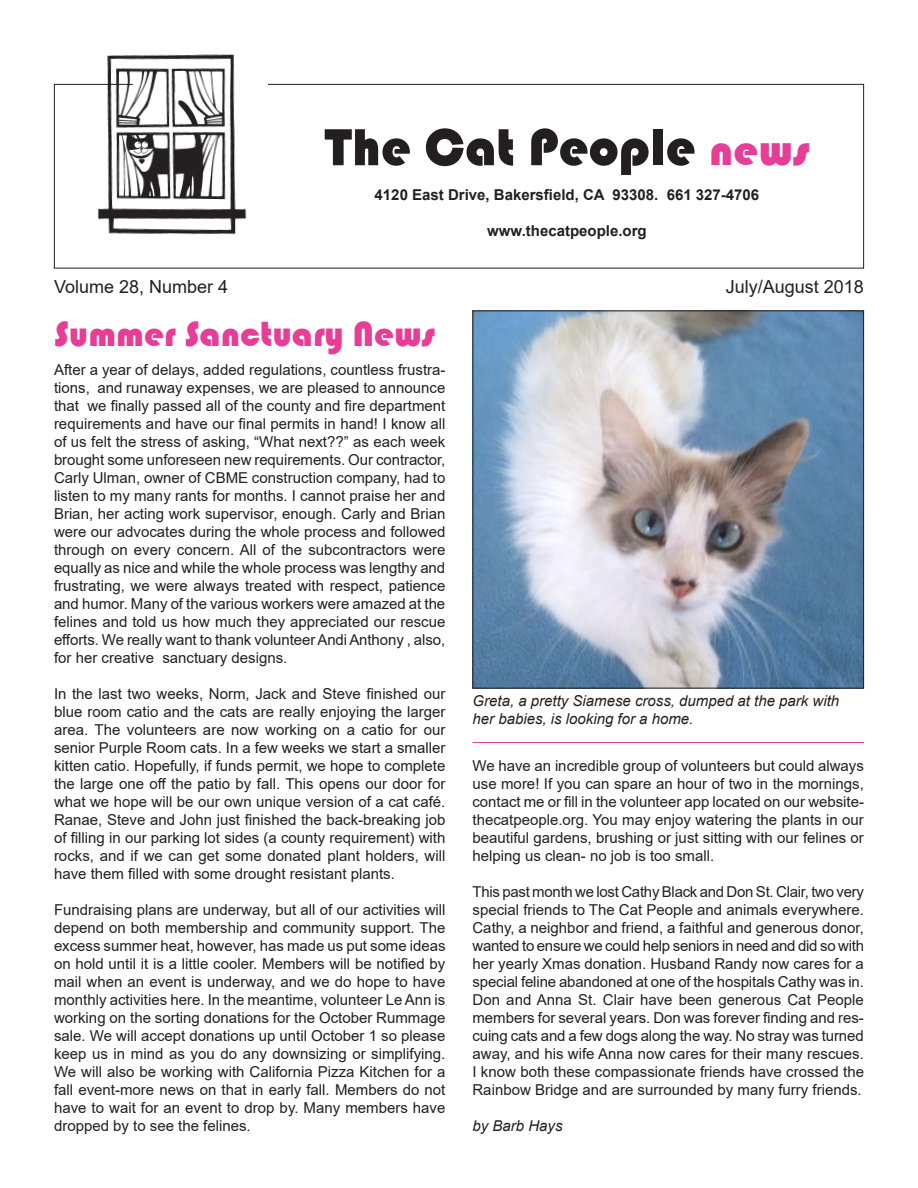
<style>
.page{position:relative;width:918px;height:1188px;background:#fff}
.page>*{position:absolute;margin:0;border:0;box-sizing:border-box;transform-origin:0 0}
.t1{font:54px "Bauhaus 93";color:#231f20}
.t2{font:36px "Bauhaus 93";color:#e63e97}
.t3{font:18px "Arial";color:#231f20}
.t4{font:15px/18px "Arial";color:#231f20;text-align:justify}
.t5{font:italic 15px/18px "Arial";color:#231f20}
.t6{font:700 15px "Arial";color:#231f20}
.s1{font-size:45px;color:#e63e97}
</style>
<div class="page">
<div style="left:54px;top:84px;width:810px;height:184px;background:#fff;border:1px solid #231f20"></div>
<img style="left:474px;top:312px;width:388px;height:374px">
<div style="left:472px;top:310px;width:392px;height:378px;border:1px solid #231f20"></div>
<div style="left:134px;top:76px;width:134px;height:23px;background:#fff"></div>
<img style="left:97px;top:54px;width:150px;height:181px">
<hr style="left:472px;top:742px;width:392px;height:1px;background:#e63e97">
<h1 class="t1" style="left:324px;top:117px;width:487px">The Cat People <span class="s1">news</span></h1>
<p class="t6" style="left:375px;top:184px;width:386px">4120 East Drive, Bakersfield, CA 93308. 661 327-4706</p>
<p class="t6" style="left:487px;top:220px;width:161px">www.thecatpeople.org</p>
<p class="t3" style="left:54px;top:275px;width:176px">Volume 28, Number 4</p>
<p class="t3" style="left:726px;top:275px;width:140px">July/August 2018</p>
<h2 class="t2" style="left:54px;top:314px;width:383px">Summer Sanctuary News</h2>
<p class="t4" style="left:54px;top:361px;width:393px">After a year of delays, added regulations, countless frustra&shy;tions, and runaway expenses, we are pleased to announce that we finally passed all of the county and fire department requirements and have our final permits in hand! I know all of us felt the stress of asking, “What next??” as each week brought some unforeseen new requirements. Our contractor, Carly Ulman, owner of CBME construction company, had to listen to my many rants for months. I cannot praise her and Brian, her acting work supervisor, enough. Carly and Brian were our advocates during the whole process and followed through on every concern. All of the subcontractors were equally as nice and while the whole process was lengthy and frustrating, we were always treated with respect, patience and humor. Many of the various workers were amazed at the felines and told us how much they appreciated our rescue efforts. We really want to thank volunteer Andi Anthony , also, for her creative sanctuary designs.</p>
<p class="t4" style="left:54px;top:685px;width:393px">In the last two weeks, Norm, Jack and Steve finished our blue room catio and the cats are really enjoying the larger area. The volunteers are now working on a catio for our senior Purple Room cats. In a few weeks we start a smaller kitten catio. Hopefully, if funds permit, we hope to complete the large one off the patio by fall. This opens our door for what we hope will be our own unique version of a cat café.<br>Ranae, Steve and John just finished the back-breaking job of filling in our parking lot sides (a county requirement) with rocks, and if we can get some donated plant holders, will have them filled with some drought resistant plants.</p>
<p class="t4" style="left:54px;top:901px;width:393px">Fundraising plans are underway, but all of our activities will depend on both membership and community support. The excess summer heat, however, has made us put some ideas on hold until it is a little cooler. Members will be notified by mail when an event is underway, and we do hope to have monthly activities here. In the meantime, volunteer Le Ann is working on the sorting donations for the October Rummage sale. We will accept donations up until October 1 so please keep us in mind as you do any downsizing or simplifying.<br>We will also be working with California Pizza Kitchen for a fall event-more news on that in early fall. Members do not have to wait for an event to drop by. Many members have dropped by to see the felines.</p>
<p class="t5" style="left:472px;top:692px;width:368px">Greta, a pretty Siamese cross, dumped at the park with her babies, is looking for a home.</p>
<p class="t4" style="left:472px;top:757px;width:393px">We have an incredible group of volunteers but could always use more! If you can spare an hour of two in the mornings, contact me or fill in the volunteer app located on our website&shy;thecatpeople.org. You may enjoy watering the plants in our beautiful gardens, brushing or just sitting with our felines or helping us clean- no job is too small.</p>
<p class="t4" style="left:472px;top:883px;width:393px">This past month we lost Cathy Black and Don St. Clair, two very special friends to The Cat People and animals everywhere.<br>Cathy, a neighbor and friend, a faithful and generous donor, wanted to ensure we could help seniors in need and did so with her yearly Xmas donation. Husband Randy now cares for a special feline abandoned at one of the hospitals Cathy was in.<br>Don and Anna St. Clair have been generous Cat People members for several years. Don was forever finding and res&shy;cuing cats and a few dogs along the way. No stray was turned away, and his wife Anna now cares for their many rescues.<br>I know both these compassionate friends have crossed the Rainbow Bridge and are surrounded by many furry friends.</p>
<p class="t5" style="left:472px;top:1117px;width:92px">by Barb Hays</p>
</div>
